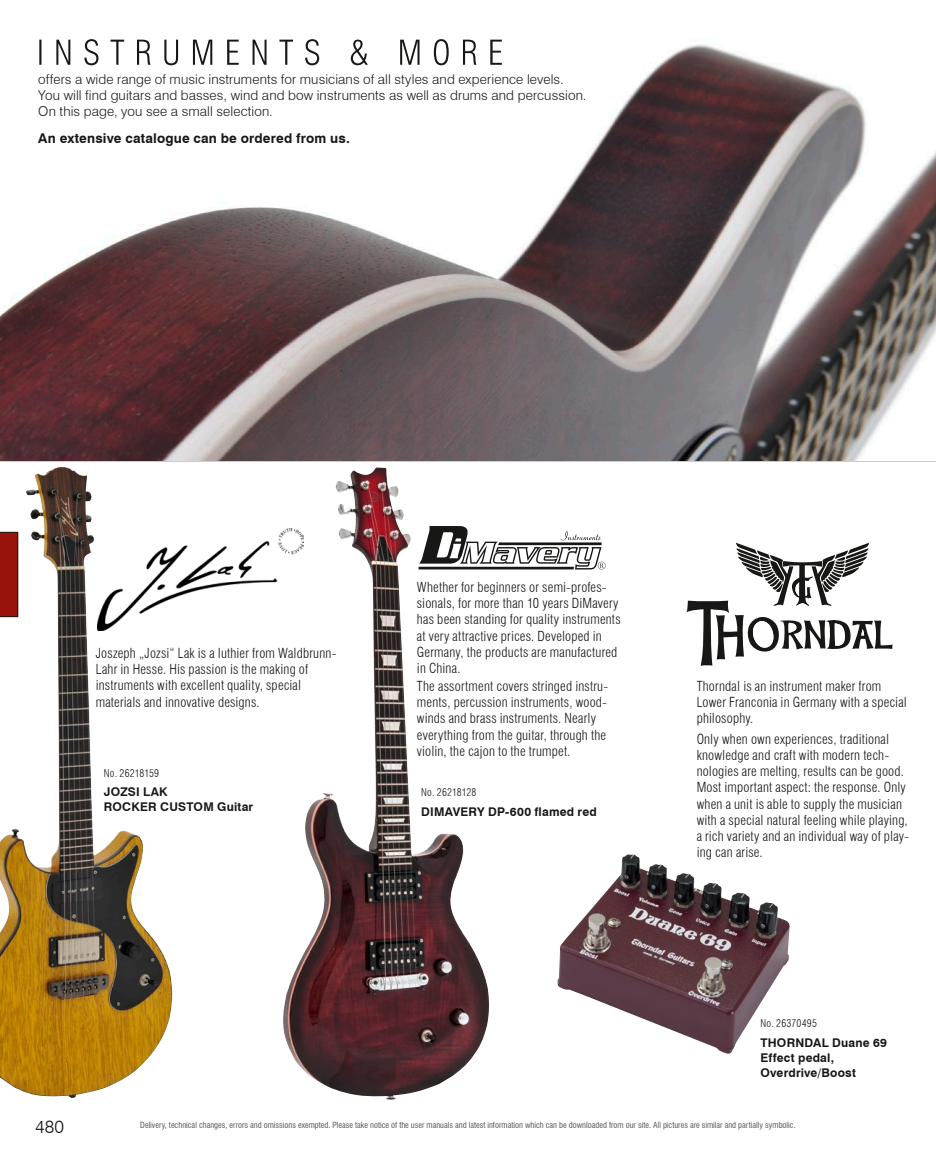
<style>
.page{position:relative;width:936px;height:1149px;background:#fff}
.page>*{position:absolute;margin:0;border:0;box-sizing:border-box;transform-origin:0 0}
.t1{font:300 18px "Swiss 721 BT";color:#171715}
.t2{font:300 condensed 13.5px/16.2px "Swiss 721 BT";letter-spacing:.015em;color:#171715}
.t3{font:300 13.5px/16.2px "Swiss 721 BT";letter-spacing:.01em;color:#171715}
.t4{font:700 13.5px "Swiss 721 BT";letter-spacing:.01em;color:#171715}
.t5{font:700 12px/15px "Swiss 721 BT";letter-spacing:.02em;color:#171715}
.t6{font:300 condensed 10.5px "Swiss 721 BT";letter-spacing:.015em;color:#171715}
.t7{font:condensed 8.25px "Swiss 721 BT";color:#565655}
</style>
<div class="page">
<hr style="left:0;top:460px;width:935px;height:1px;background:#171715">
<img style="left:283px;top:467px;width:206px;height:632px">
<img style="left:0;top:44px;width:935px;height:416px">
<svg style="left:39px;top:39px;width:463px;height:26px"></svg>
<img style="left:0;top:466px;width:172px;height:631px">
<img style="left:98px;top:528px;width:206px;height:102px">
<svg style="left:414px;top:520px;width:191px;height:49px"></svg>
<svg style="left:686px;top:543px;width:206px;height:122px"></svg>
<img style="left:557px;top:854px;width:232px;height:199px">
<p class="t3" style="left:38px;top:71px;width:549px">offers a wide range of music instruments for musicians of all styles and experience levels.<br>You will find guitars and basses, wind and bow instruments as well as drums and percussion.<br>On this page, you see a small selection.</p>
<p class="t4" style="left:38px;top:130px;width:313px">An extensive catalogue can be ordered from us.</p>
<p class="t2" style="left:96px;top:644px;width:242px">Joszeph „Jozsi“ Lak is a luthier from Waldbrunn-Lahr in Hesse. His passion is the making of instruments with excellent quality, special materials and innovative designs.</p>
<p class="t6" style="left:104px;top:766px;width:57px">No. 26218159</p>
<p class="t5" style="left:104px;top:784px;width:151px">JOZSI LAK<br>ROCKER CUSTOM Guitar</p>
<p class="t2" style="left:417px;top:578px;width:205px">Whether for beginners or semi-profes&shy;sionals, for more than 10 years DiMavery has been standing for quality instruments at very attractive prices. Developed in Germany, the products are manufactured in China.</p>
<p class="t2" style="left:417px;top:677px;width:193px">The assortment covers stringed instru&shy;ments, percussion instruments, wood&shy;winds and brass instruments. Nearly everything from the guitar, through the violin, the cajon to the trumpet.</p>
<p class="t2" style="left:696px;top:677px;width:212px">Thorndal is an instrument maker from<br>Lower Franconia in Germany with a special philosophy.</p>
<p class="t2" style="left:696px;top:730px;width:214px">Only when own experiences, traditional knowledge and craft with modern tech&shy;nologies are melting, results can be good.<br>Most important aspect: the response. Only when a unit is able to supply the musician with a special natural feeling while playing, a rich variety and an individual way of play&shy;ing can arise.</p>
<p class="t6" style="left:421px;top:786px;width:57px">No. 26218128</p>
<p class="t5" style="left:421px;top:804px;width:177px">DIMAVERY DP-600 flamed red</p>
<p class="t6" style="left:760px;top:1016px;width:58px">No. 26370495</p>
<p class="t5" style="left:760px;top:1034px;width:128px">THORNDAL Duane 69<br>Effect pedal,<br>Overdrive/Boost</p>
<p class="t1" style="left:35px;top:1115px;width:31px">480</p>
<p class="t7" style="left:140px;top:1119px;width:657px">Delivery, technical changes, errors and omissions exempted. Please take notice of the user manuals and latest information which can be downloaded from our site. All pictures are similar and partially symbolic.</p>
</div>
